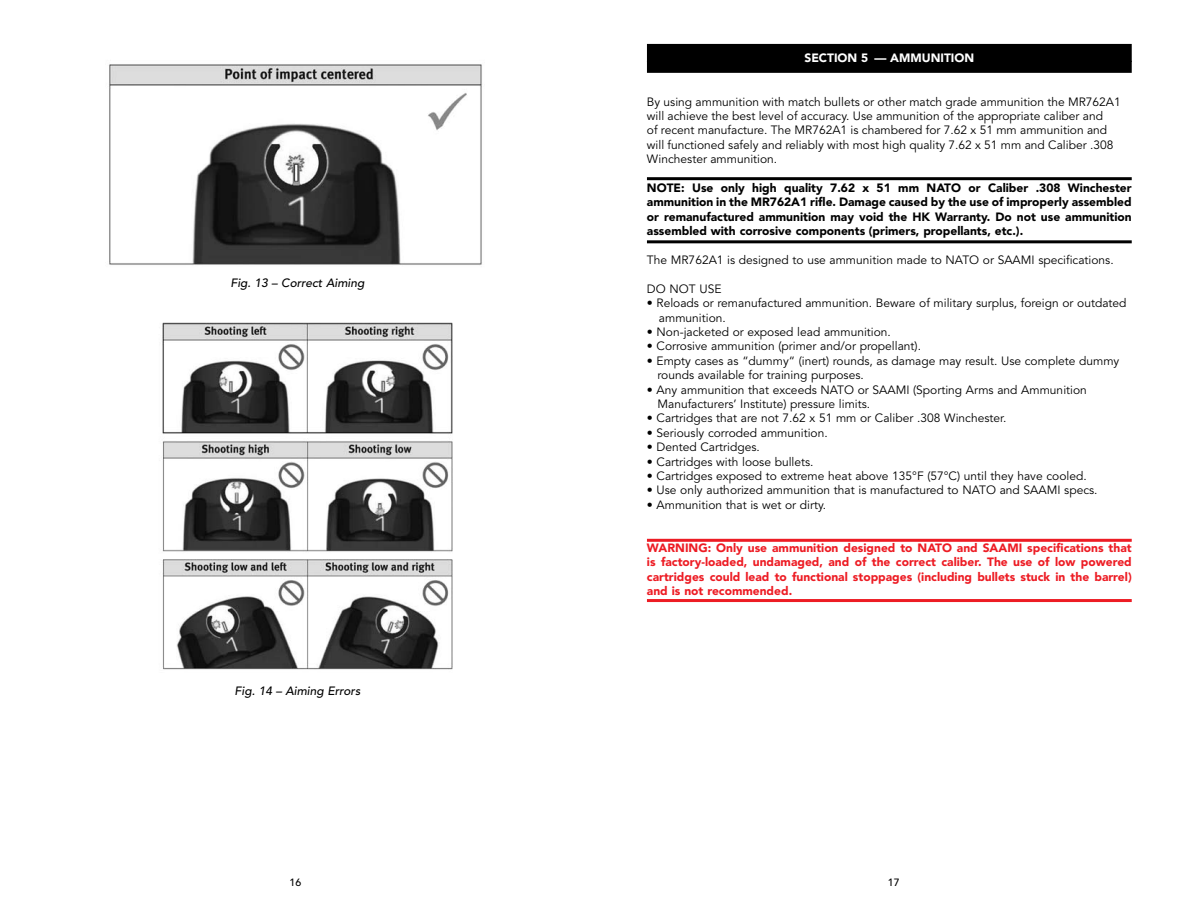
<style>
.page{position:relative;width:1188px;height:918px;background:#fff}
.page>*{position:absolute;margin:0;border:0;box-sizing:border-box;transform-origin:0 0}
.t1{font:12px/14.4px "Avenir";color:#000}
.t2{font:900 12px/14.4px "Avenir";color:#000;text-align:justify}
.t3{font:900 12px/14.4px "Avenir";color:#ed1c24;text-align:justify}
.t4{font:italic 500 12px "Avenir";color:#000}
.t5{font:900 12px "Avenir";color:#fff}
.t6{font:500 10.5px "Avenir";color:#000}
</style>
<div class="page">
<img style="left:109px;top:64px;width:373px;height:201px">
<img style="left:162px;top:322px;width:291px;height:348px">
<div style="left:647px;top:44px;width:485px;height:18px;background:#000"></div>
<div style="left:647px;top:61px;width:485px;height:12px;background:#000"></div>
<hr style="left:647px;top:177px;width:485px;height:3px;background:#000">
<hr style="left:647px;top:240px;width:485px;height:3px;background:#000">
<hr style="left:647px;top:539px;width:485px;height:3px;background:#ed1c24">
<hr style="left:647px;top:599px;width:485px;height:3px;background:#ed1c24">
<p class="t4" style="left:231px;top:276px;width:136px">Fig. 13 – Correct Aiming</p>
<p class="t4" style="left:235px;top:684px;width:127px">Fig. 14 – Aiming Errors</p>
<p class="t5" style="left:804px;top:51px;width:16px">Section</p>
<p class="t5" style="left:861px;top:51px;width:48px">5 — Ammunition</p>
<p class="t1" style="left:647px;top:95px;width:475px">By using ammunition with match bullets or other match grade ammunition the MR762A1 will achieve the best level of accuracy. Use ammunition of the appropriate caliber and<br>of recent manufacture. The MR762A1 is chambered for 7.62 x 51 mm ammunition and will functioned safely and reliably with most high quality 7.62 x 51 mm and Caliber .308<br>Winchester ammunition.</p>
<p class="t2" style="left:647px;top:181px;width:486px">NOTE: Use only high quality 7.62 x 51 mm NATO or Caliber .308 Winchester ammunition in the MR762A1 rifle. Damage caused by the use of improperly assembled or remanufactured ammunition may void the HK Warranty. Do not use ammunition assembled with corrosive components (primers, propellants, etc.).</p>
<p class="t1" style="left:647px;top:253px;width:468px">The MR762A1 is designed to use ammunition made to NATO or SAAMI specifications.</p>
<p class="t1" style="left:647px;top:282px;width:76px">DO NOT USE</p>
<p class="t1" style="left:659px;top:296px;width:469px;text-indent:-12px">• Reloads or remanufactured ammunition. Beware of military surplus, foreign or outdated ammunition.</p>
<p class="t1" style="left:647px;top:325px;width:245px">• Non-jacketed or exposed lead ammunition.</p>
<p class="t1" style="left:647px;top:339px;width:276px">• Corrosive ammunition (primer and/or propellant).</p>
<p class="t1" style="left:657px;top:354px;width:463px;text-indent:-10px">• Empty cases as “dummy“ (inert) rounds, as damage may result. Use complete dummy rounds available for training purposes.</p>
<p class="t1" style="left:657px;top:383px;width:431px;text-indent:-10px">• Any ammunition that exceeds NATO or SAAMI (Sporting Arms and Ammunition<br>Manufacturers’ Institute) pressure limits.</p>
<p class="t1" style="left:647px;top:411px;width:361px">• Cartridges that are not 7.62 x 51 mm or Caliber .308 Winchester.</p>
<p class="t1" style="left:647px;top:426px;width:182px">• Seriously corroded ammunition.</p>
<p class="t1" style="left:647px;top:440px;width:114px">• Dented Cartridges.</p>
<p class="t1" style="left:647px;top:455px;width:168px">• Cartridges with loose bullets.</p>
<p class="t1" style="left:647px;top:469px;width:441px">• Cartridges exposed to extreme heat above 135°F (57°C) until they have cooled.</p>
<p class="t1" style="left:647px;top:483px;width:452px">• Use only authorized ammunition that is manufactured to NATO and SAAMI specs.</p>
<p class="t1" style="left:647px;top:498px;width:181px">• Ammunition that is wet or dirty.</p>
<p class="t3" style="left:647px;top:541px;width:486px">WARNING: Only use ammunition designed to NATO and SAAMI specifications that is factory-loaded, undamaged, and of the correct caliber. The use of low powered cartridges could lead to functional stoppages (including bullets stuck in the barrel) and is not recommended.</p>
<p class="t6" style="left:290px;top:876px;width:13px">16</p>
<p class="t6" style="left:888px;top:876px;width:13px">17</p>
</div>
